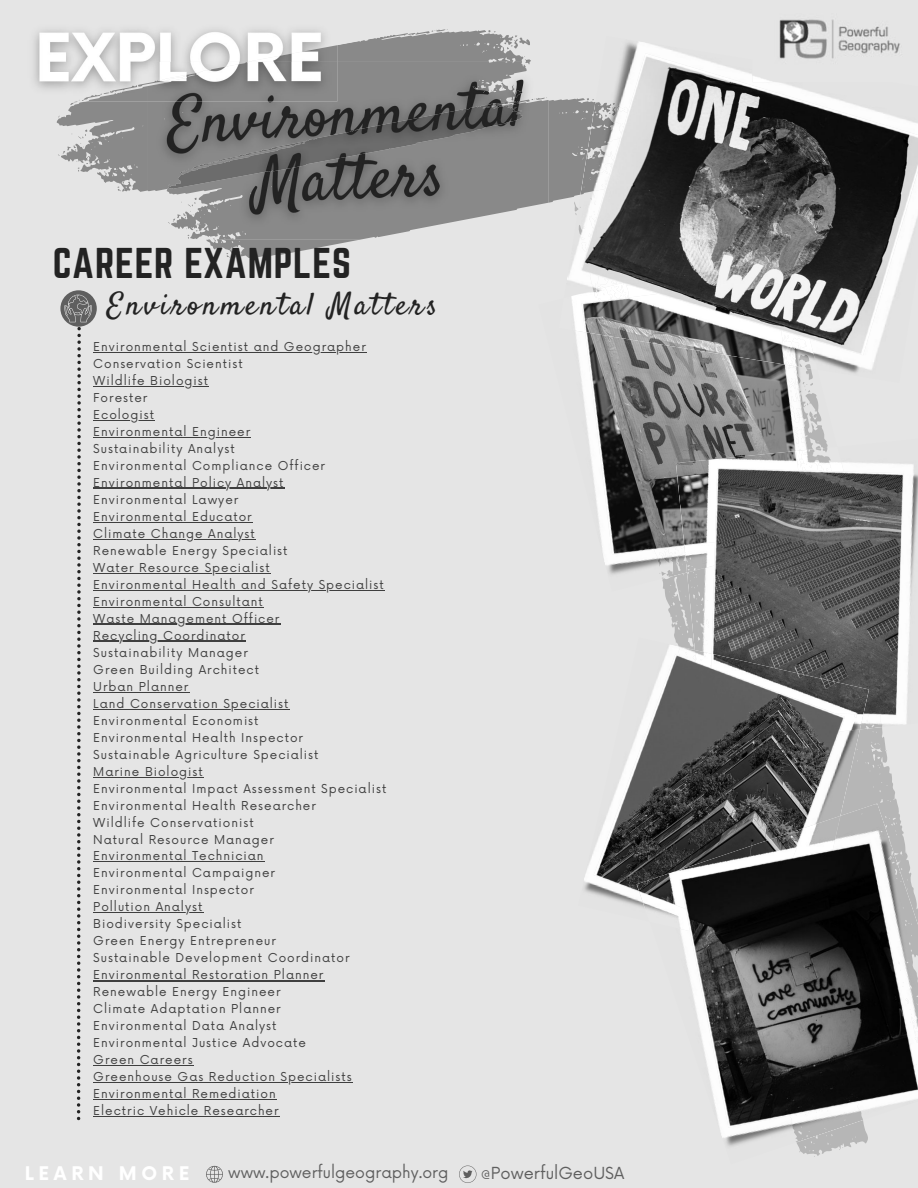
<style>
.page{position:relative;width:918px;height:1188px;background:#e5e5e5}
.page>*{position:absolute;margin:0;border:0;box-sizing:border-box;transform-origin:0 0}
.t1{font:37.65px "Norwester";letter-spacing:.02em;color:#232323}
.t2{font:31.05px "Satisfy";letter-spacing:.1em;color:#232323}
.t3{font:700 18.3px "Now";letter-spacing:.255em;color:#fff}
.t4{font:16.2px "Now";color:#5f5f5f}
.t5{font:15.6px "Now";color:#5f5f5f}
.t6{font:12px/17px "Now";letter-spacing:.08em;color:#3f3f3f}
</style>
<div class="page">
<svg style="left:207px;top:98px;width:374px;height:160px"></svg>
<svg style="left:226px;top:248px;width:7px;height:10px"></svg>
<svg style="left:665px;top:579px;width:232px;height:224px;fill:#b6b6b6"></svg>
<img style="left:582px;top:383px;width:104px;height:209px">
<img style="left:654px;top:555px;width:33px;height:24px">
<img style="left:796px;top:383px;width:17px;height:10px">
<img style="left:796px;top:393px;width:32px;height:56px">
<img style="left:585px;top:383px;width:211px;height:172px">
<svg style="left:57px;top:30px;width:466px;height:162px;fill:#898989"></svg>
<svg style="left:488px;top:30px;width:8px;height:2px"></svg>
<svg style="left:104px;top:171px;width:3px;height:4px"></svg>
<svg style="left:408px;top:29px;width:40px;height:6px"></svg>
<svg style="left:504px;top:36px;width:26px;height:13px"></svg>
<svg style="left:58px;top:130px;width:31px;height:42px"></svg>
<svg style="left:117px;top:182px;width:7px;height:9px"></svg>
<img style="left:844px;top:462px;width:74px;height:267px">
<img style="left:863px;top:715px;width:20px;height:14px">
<img style="left:687px;top:573px;width:25px;height:73px">
<img style="left:684px;top:546px;width:28px;height:27px">
<img style="left:797px;top:447px;width:47px;height:21px">
<img style="left:796px;top:449px;width:36px;height:19px">
<img style="left:676px;top:451px;width:122px;height:95px">
<img style="left:712px;top:468px;width:191px;height:247px">
<img style="left:584px;top:637px;width:112px;height:269px">
<img style="left:679px;top:646px;width:181px;height:157px">
<img style="left:845px;top:714px;width:18px;height:17px">
<img style="left:695px;top:650px;width:17px;height:5px">
<img style="left:711px;top:654px;width:158px;height:60px">
<img style="left:594px;top:655px;width:251px;height:237px">
<svg style="left:206px;top:1166px;width:17px;height:17px"></svg>
<svg style="left:459px;top:1166px;width:17px;height:17px"></svg>
<img style="left:779px;top:19px;width:121px;height:34px">
<img style="left:720px;top:1128px;width:146px;height:29px">
<img style="left:790px;top:803px;width:115px;height:340px">
<img style="left:649px;top:909px;width:31px;height:14px">
<img style="left:793px;top:816px;width:47px;height:26px">
<img style="left:637px;top:828px;width:167px;height:81px">
<img style="left:680px;top:842px;width:238px;height:286px">
<svg style="left:60px;top:290px;width:37px;height:37px"></svg>
<svg style="left:64px;top:295px;width:27px;height:825px"></svg>
<img style="left:34px;top:29px;width:303px;height:73px">
<img style="left:86px;top:45px;width:251px;height:57px">
<img style="left:110px;top:85px;width:27px;height:8px">
<img style="left:84px;top:95px;width:16px;height:5px">
<svg style="left:100px;top:92px;width:9px;height:3px"></svg>
<svg style="left:70px;top:100px;width:14px;height:5px"></svg>
<img style="left:148px;top:188px;width:400px;height:52px">
<img style="left:167px;top:191px;width:356px;height:49px">
<svg style="left:213px;top:238px;width:3px;height:4px"></svg>
<svg style="left:531px;top:97px;width:16px;height:3px"></svg>
<svg style="left:168px;top:198px;width:30px;height:41px"></svg>
<img style="left:148px;top:62px;width:379px;height:129px">
<img style="left:168px;top:102px;width:355px;height:87px">
<img style="left:218px;top:154px;width:27px;height:8px">
<img style="left:193px;top:164px;width:16px;height:5px">
<svg style="left:209px;top:161px;width:9px;height:3px"></svg>
<svg style="left:180px;top:169px;width:13px;height:5px"></svg>
<img style="left:504px;top:62px;width:2px;height:27px">
<svg style="left:524px;top:56px;width:7px;height:8px"></svg>
<svg style="left:509px;top:101px;width:7px;height:5px"></svg>
<img style="left:148px;top:62px;width:189px;height:40px">
<img style="left:564px;top:171px;width:312px;height:212px">
<img style="left:580px;top:102px;width:1px;height:93px">
<img style="left:578px;top:207px;width:3px;height:76px">
<img style="left:781px;top:355px;width:37px;height:15px">
<img style="left:782px;top:355px;width:29px;height:14px">
<img style="left:564px;top:283px;width:17px;height:49px">
<img style="left:582px;top:355px;width:203px;height:10px">
<img style="left:581px;top:53px;width:337px;height:302px">
<hr style="left:93px;top:352px;width:274px;height:1px;background:#3f3f3f">
<hr style="left:93px;top:386px;width:116px;height:1px;background:#3f3f3f">
<hr style="left:93px;top:420px;width:62px;height:1px;background:#3f3f3f">
<hr style="left:93px;top:437px;width:158px;height:1px;background:#3f3f3f">
<hr style="left:93px;top:488px;width:191px;height:1px;background:#3f3f3f">
<hr style="left:93px;top:522px;width:160px;height:1px;background:#3f3f3f">
<hr style="left:93px;top:539px;width:163px;height:1px;background:#3f3f3f">
<hr style="left:93px;top:573px;width:178px;height:1px;background:#3f3f3f">
<hr style="left:93px;top:590px;width:292px;height:1px;background:#3f3f3f">
<hr style="left:93px;top:607px;width:171px;height:1px;background:#3f3f3f">
<hr style="left:93px;top:624px;width:187px;height:1px;background:#3f3f3f">
<hr style="left:93px;top:641px;width:153px;height:1px;background:#3f3f3f">
<hr style="left:93px;top:692px;width:96px;height:1px;background:#3f3f3f">
<hr style="left:93px;top:709px;width:196px;height:1px;background:#3f3f3f">
<hr style="left:93px;top:777px;width:111px;height:1px;background:#3f3f3f">
<hr style="left:93px;top:861px;width:172px;height:1px;background:#3f3f3f">
<hr style="left:93px;top:912px;width:110px;height:1px;background:#3f3f3f">
<hr style="left:93px;top:980px;width:231px;height:1px;background:#3f3f3f">
<hr style="left:93px;top:1065px;width:101px;height:1px;background:#3f3f3f">
<hr style="left:93px;top:1082px;width:260px;height:1px;background:#3f3f3f">
<hr style="left:93px;top:1099px;width:184px;height:1px;background:#3f3f3f">
<hr style="left:93px;top:1116px;width:187px;height:1px;background:#3f3f3f">
<h1 class="t1" style="left:53px;top:240px;width:300px">CAREER EXAMPLES</h1>
<h2 class="t2" style="left:107px;top:285px;width:332px">Environmental Matters</h2>
<p class="t6" style="left:93px;top:339px;width:295px">Environmental Scientist and Geographer<br>Conservation Scientist<br>Wildlife Biologist<br>Forester<br>Ecologist<br>Environmental Engineer<br>Sustainability Analyst<br>Environmental Compliance Officer<br>Environmental Policy Analyst<br>Environmental Lawyer<br>Environmental Educator<br>Climate Change Analyst<br>Renewable Energy Specialist<br>Water Resource Specialist<br>Environmental Health and Safety Specialist<br>Environmental Consultant<br>Waste Management Officer<br>Recycling Coordinator<br>Sustainability Manager<br>Green Building Architect<br>Urban Planner<br>Land Conservation Specialist<br>Environmental Economist<br>Environmental Health Inspector<br>Sustainable Agriculture Specialist<br>Marine Biologist<br>Environmental Impact Assessment Specialist<br>Environmental Health Researcher<br>Wildlife Conservationist<br>Natural Resource Manager<br>Environmental Technician<br>Environmental Campaigner<br>Environmental Inspector<br>Pollution Analyst<br>Biodiversity Specialist<br>Green Energy Entrepreneur<br>Sustainable Development Coordinator<br>Environmental Restoration Planner<br>Renewable Energy Engineer<br>Climate Adaptation Planner<br>Environmental Data Analyst<br>Environmental Justice Advocate<br>Green Careers<br>Greenhouse Gas Reduction Specialists<br>Environmental Remediation<br>Electric Vehicle Researcher</p>
<h3 class="t3" style="left:25px;top:1164px;width:166px">LEARN MORE</h3>
<h3 class="t5" style="left:228px;top:1164px;width:222px">www.powerfulgeography.org</h3>
<h3 class="t4" style="left:481px;top:1164px;width:145px">@PowerfulGeoUSA</h3>
</div>
